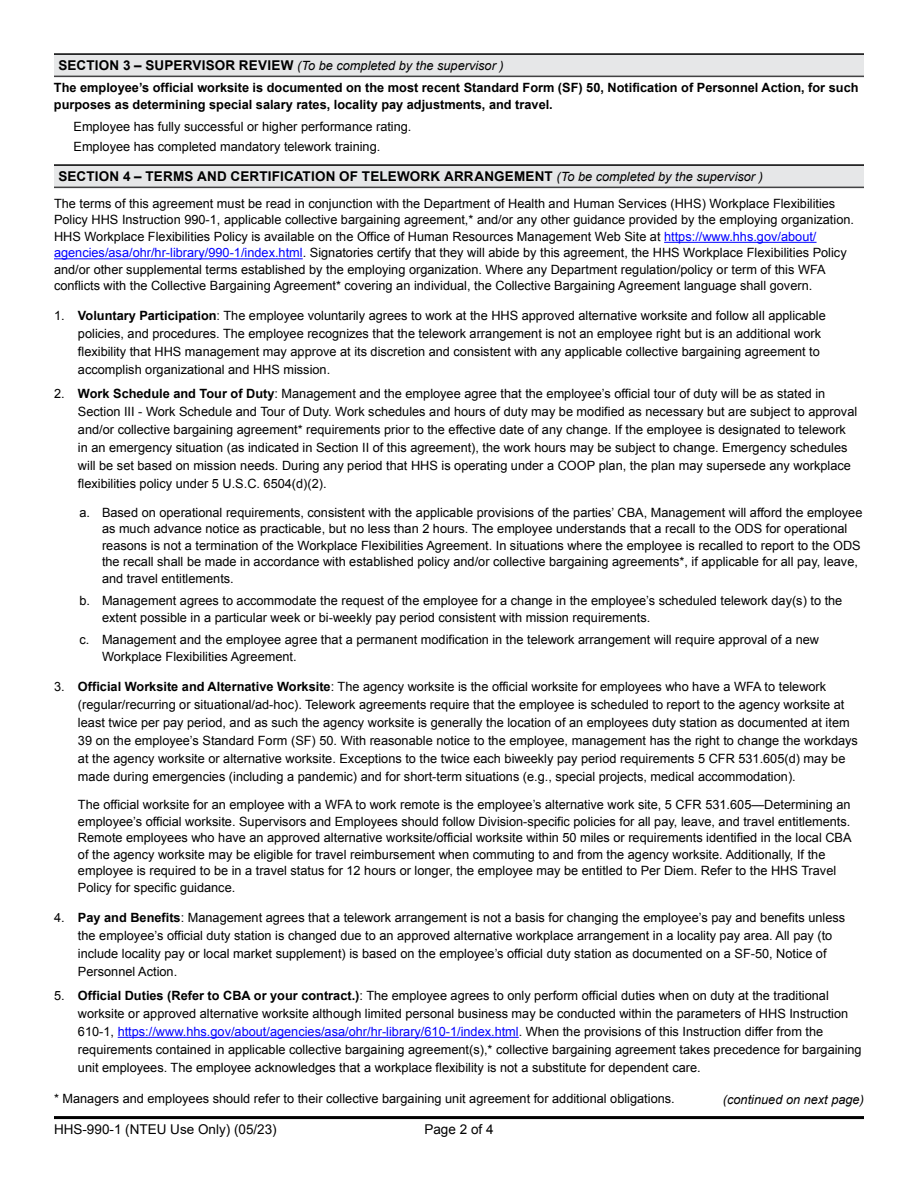
<style>
.page{position:relative;width:918px;height:1188px;background:#fff}
.page>*{position:absolute;margin:0;border:0;box-sizing:border-box;transform-origin:0 0}
.t1{font:700 13.5px "Arial";letter-spacing:.015em;color:#000}
.t2{font:13.5px "Arial";color:#000}
.t3{font:13.5px "Arial";color:#000}
.t4{font:12.75px/18px "Arial";color:#000}
.t5{font:700 12.75px/22.5px "Arial";color:#000}
.t6{font:italic 12.75px "Arial";color:#000}
.s1{font-size:13.5px}
.s2{font-weight:400;font-style:italic}
.s3{font-weight:400;font-style:italic;font-size:12.75px}
.s4{color:#00f}
.s5{font-weight:700}
.s6{font-style:inherit}
</style>
<div class="page">
<hr style="left:54px;top:1116px;width:810px;height:3px;background:#000">
<div style="left:54px;top:54px;width:810px;height:23px;background:#e6e7e8"></div>
<hr style="left:54px;top:53px;width:810px;height:2px;background:#000">
<hr style="left:54px;top:76px;width:810px;height:1px;background:#000">
<div style="left:54px;top:165px;width:810px;height:23px;background:#e6e7e8"></div>
<hr style="left:54px;top:164px;width:810px;height:2px;background:#000">
<hr style="left:54px;top:187px;width:810px;height:1px;background:#000">
<hr style="left:664px;top:242px;width:153px;height:1px;background:#00f">
<hr style="left:54px;top:259px;width:249px;height:1px;background:#00f">
<hr style="left:118px;top:1037px;width:401px;height:1px;background:#00f">
<p class="t5" style="left:54px;top:54px;width:806px;text-indent:5px"><span class="s1">SECTION 3 – SUPERVISOR REVIEW</span> <span class="s2">(To be completed by the supervisor )<br></span>The employee’s official worksite is documented on the most recent Standard Form (SF) 50, Notification of Personnel Action, for such</p>
<p class="t5" style="left:54px;top:93px;width:500px">purposes as determining special salary rates, locality pay adjustments, and travel.</p>
<p class="t4" style="left:74px;top:116px;width:340px;line-height:20.2px">Employee has fully successful or higher performance rating.<br>Employee has completed mandatory telework training.</p>
<p class="t1" style="left:58px;top:167px;width:706px">SECTION 4 – TERMS AND CERTIFICATION OF TELEWORK ARRANGEMENT <span class="s3">(To be completed by the supervisor )</span></p>
<p class="t4" style="left:54px;top:195px;width:802px;line-height:16.5px">The terms of this agreement must be read in conjunction with the Department of Health and Human Services (HHS) Workplace Flexibilities<br>Policy HHS Instruction 990-1, applicable collective bargaining agreement,* and/or any other guidance provided by the employing organization.</p>
<p class="t4" style="left:54px;top:228px;width:794px;line-height:16.5px">HHS Workplace Flexibilities Policy is available on the Office of Human Resources Management Web Site at <span class="s4">https://www.hhs.gov/about/ agencies/asa/ohr/hr-library/990-1/index.html</span>. Signatories certify that they will abide by this agreement, the HHS Workplace Flexibilities Policy and/or other supplemental terms established by the employing organization. Where any Department regulation/policy or term of this WFA conflicts with the Collective Bargaining Agreement* covering an individual, the Collective Bargaining Agreement language shall govern.</p>
<p class="t4" style="left:78px;top:307px;width:749px;text-indent:-24px">1. <span class="s5">Voluntary Participation</span>: The employee voluntarily agrees to work at the HHS approved alternative worksite and follow all applicable policies, and procedures. The employee recognizes that the telework arrangement is not an employee right but is an additional work flexibility that HHS management may approve at its discretion and consistent with any applicable collective bargaining agreement to accomplish organizational and HHS mission.</p>
<p class="t4" style="left:78px;top:385px;width:781px;text-indent:-24px">2. <span class="s5">Work Schedule and Tour of Duty</span>: Management and the employee agree that the employee’s official tour of duty will be as stated in Section III - Work Schedule and Tour of Duty. Work schedules and hours of duty may be modified as necessary but are subject to approval and/or collective bargaining agreement* requirements prior to the effective date of any change. If the employee is designated to telework in an emergency situation (as indicated in Section II of this agreement), the work hours may be subject to change. Emergency schedules will be set based on mission needs. During any period that HHS is operating under a COOP plan, the plan may supersede any workplace flexibilities policy under 5 U.S.C. 6504(d)(2).</p>
<p class="t4" style="left:102px;top:504px;width:762px;line-height:16.5px;text-indent:-23px">a. Based on operational requirements, consistent with the applicable provisions of the parties’ CBA, Management will afford the employee as much advance notice as practicable, but no less than 2 hours. The employee understands that a recall to the ODS for operational reasons is not a termination of the Workplace Flexibilities Agreement. In situations where the employee is recalled to report to the ODS the recall shall be made in accordance with established policy and/or collective bargaining agreements*, if applicable for all pay, leave, and travel entitlements.</p>
<p class="t4" style="left:102px;top:593px;width:742px;line-height:16.5px;text-indent:-23px">b. Management agrees to accommodate the request of the employee for a change in the employee’s scheduled telework day(s) to the extent possible in a particular week or bi-weekly pay period consistent with mission requirements.</p>
<p class="t4" style="left:102px;top:632px;width:719px;line-height:16.5px;text-indent:-23px">c. Management and the employee agree that a permanent modification in the telework arrangement will require approval of a new<br>Workplace Flexibilities Agreement.</p>
<p class="t4" style="left:78px;top:677px;width:782px;text-indent:-24px">3. <span class="s5">Official Worksite and Alternative Worksite</span>: The agency worksite is the official worksite for employees who have a WFA to telework (regular/recurring or situational/ad-hoc). Telework agreements require that the employee is scheduled to report to the agency worksite at least twice per pay period, and as such the agency worksite is generally the location of an employees duty station as documented at item 39 on the employee’s Standard Form (SF) 50. With reasonable notice to the employee, management has the right to change the workdays at the agency worksite or alternative worksite. Exceptions to the twice each biweekly pay period requirements 5 CFR 531.605(d) may be made during emergencies (including a pandemic) and for short-term situations (e.g., special projects, medical accommodation).</p>
<p class="t4" style="left:78px;top:797px;width:775px;line-height:16.5px">The official worksite for an employee with a WFA to work remote is the employee’s alternative work site, 5 CFR 531.605—Determining an employee’s official worksite. Supervisors and Employees should follow Division-specific policies for all pay, leave, and travel entitlements.<br>Remote employees who have an approved alternative worksite/official worksite within 50 miles or requirements identified in the local CBA of the agency worksite may be eligible for travel reimbursement when commuting to and from the agency worksite. Additionally, If the employee is required to be in a travel status for 12 hours or longer, the employee may be entitled to Per Diem. Refer to the HHS Travel Policy for specific guidance.</p>
<p class="t4" style="left:78px;top:908px;width:769px;text-indent:-24px">4. <span class="s5">Pay and Benefits</span>: Management agrees that a telework arrangement is not a basis for changing the employee’s pay and benefits unless the employee’s official duty station is changed due to an approved alternative workplace arrangement in a locality pay area. All pay (to include locality pay or local market supplement) is based on the employee’s official duty station as documented on a SF-50, Notice of Personnel Action.</p>
<p class="t4" style="left:78px;top:986px;width:785px;text-indent:-24px">5. <span class="s5">Official Duties (Refer to CBA or your contract.)</span>: The employee agrees to only perform official duties when on duty at the traditional worksite or approved alternative worksite although limited personal business may be conducted within the parameters of HHS Instruction 610-1, <span class="s4">https://www.hhs.gov/about/agencies/asa/ohr/hr-library/610-1/index.html</span>. When the provisions of this Instruction differ from the requirements contained in applicable collective bargaining agreement(s),* collective bargaining agreement takes precedence for bargaining unit employees. The employee acknowledges that a workplace flexibility is not a substitute for dependent care.</p>
<p class="t4" style="left:54px;top:1090px;width:622px">* Managers and employees should refer to their collective bargaining unit agreement for additional obligations.</p>
<p class="t2" style="left:54px;top:1120px;width:224px"><span class="s6">HHS-990-1</span> (NTEU Use Only) <span class="s6">(</span>05/23<span class="s6">)</span></p>
<p class="t3" style="left:424px;top:1120px;width:71px">Page 2 of 4</p>
<p class="t6" style="left:723px;top:1091px;width:143px">(continued on next page)</p>
</div>
